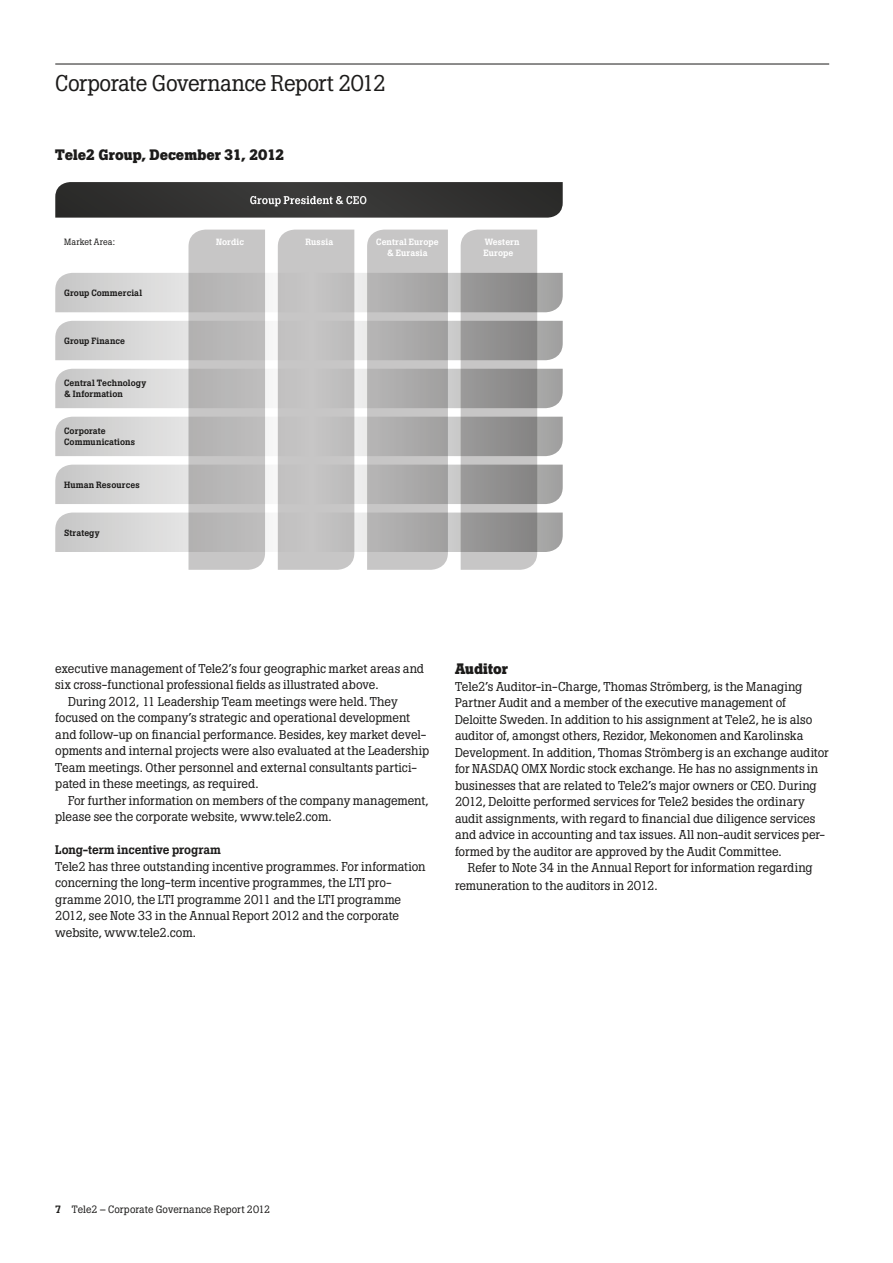
<style>
.page{position:relative;width:893px;height:1263px;background:#fff}
.page>*{position:absolute;margin:0;border:0;box-sizing:border-box;transform-origin:0 0}
.t1{font:22.5px "Boton Pro";letter-spacing:-.02em;color:#1c1b1a}
.t2{font:700 15px "Boton Pro";color:#1c1b1a}
.t3{font:12.75px/16.5px "Boton Pro";letter-spacing:-.005em;color:#1c1b1a}
.t4{font:500 12.3px "Boton Pro";letter-spacing:-.005em;color:#1c1b1a}
.t5{font:500 11.25px "Boton Pro";letter-spacing:.005em;color:#fff}
.t6{font:10.5px "Boton Pro";letter-spacing:.005em;color:#1c1b1a}
.t7{font:500 9px/10.8px "Boton Pro";letter-spacing:.01em;color:#1c1b1a}
.t8{font:500 9px/10.8px "Boton Pro";letter-spacing:.01em;color:#fff}
.t9{font:9px "Boton Pro";letter-spacing:.01em;color:#1c1b1a}
.s1{font-weight:500}
</style>
<div class="page">
<svg style="left:55px;top:182px;width:508px;height:36px;background:#363635"></svg>
<svg style="left:55px;top:230px;width:508px;height:340px;background:#c6c5c5"></svg>
<hr style="left:55px;top:64px;width:774px;height:1px;background:#1c1b1a">
<h1 class="t1" style="left:55px;top:69px;width:332px">Corporate Governance Report 2012</h1>
<p class="t2" style="left:55px;top:145px;width:231px">Tele2 Group, December 31, 2012</p>
<p class="t5" style="left:250px;top:193px;width:119px">Group President &amp; CEO</p>
<p class="t8" style="left:216px;top:236px;width:29px">Nordic</p>
<p class="t8" style="left:305px;top:236px;width:29px">Russia</p>
<p class="t8" style="left:483px;top:236px;width:38px">Western<br>Europe</p>
<p class="t9" style="left:64px;top:236px;width:52px">Market Area:</p>
<p class="t8" style="left:376px;top:236px;width:64px;text-align:center">Central Europe &amp; Eurasia</p>
<p class="t7" style="left:64px;top:287px;width:80px">Group Commercial</p>
<p class="t7" style="left:64px;top:335px;width:62px">Group Finance</p>
<p class="t7" style="left:64px;top:378px;width:84px">Central Technology &amp; Information</p>
<p class="t7" style="left:64px;top:426px;width:72px">Corporate<br>Communications</p>
<p class="t7" style="left:64px;top:479px;width:77px">Human Resources</p>
<p class="t7" style="left:64px;top:527px;width:37px">Strategy</p>
<p class="t3" style="left:55px;top:660px;width:370px">executive management of Tele2’s four geographic market areas and</p>
<p class="t3" style="left:55px;top:676px;width:325px">six cross-functional professional fields as illustrated above.</p>
<p class="t3" style="left:68px;top:693px;width:331px">During 2012, 11 Leadership Team meetings were held. They</p>
<p class="t3" style="left:55px;top:709px;width:356px">focused on the company’s strategic and operational development</p>
<p class="t3" style="left:55px;top:726px;width:373px">and follow-up on financial performance. Besides, key market devel-</p>
<p class="t3" style="left:55px;top:742px;width:375px">opments and internal projects were also evaluated at the Leadership</p>
<p class="t3" style="left:55px;top:759px;width:363px">Team meetings. Other personnel and external consultants partici-</p>
<p class="t3" style="left:55px;top:775px;width:205px">pated in these meetings, as required.</p>
<p class="t3" style="left:68px;top:792px;width:362px">For further information on members of the company management,</p>
<p class="t3" style="left:55px;top:808px;width:278px">please see the corporate website, www.tele2.com.</p>
<p class="t4" style="left:55px;top:842px;width:167px">Long-term incentive program</p>
<p class="t3" style="left:55px;top:858px;width:372px">Tele2 has three outstanding incentive programmes. For information concerning the long-term incentive programmes, the LTI pro&shy;gramme 2010, the LTI programme 2011 and the LTI programme 2012, see Note 33 in the Annual Report 2012 and the corporate website, www.tele2.com.</p>
<p class="t2" style="left:455px;top:659px;width:54px">Auditor</p>
<p class="t3" style="left:455px;top:678px;width:375px">Tele2’s Auditor-in-Charge, Thomas Strömberg, is the Managing Partner Audit and a member of the executive management of Deloitte Sweden. In addition to his assignment at Tele2, he is also auditor of, amongst others, Rezidor, Mekonomen and Karolinska Development. In addition, Thomas Strömberg is an exchange auditor for NASDAQ OMX Nordic stock exchange. He has no assignments in businesses that are related to Tele2’s major owners or CEO. During 2012, Deloitte performed services for Tele2 besides the ordinary audit assignments, with regard to financial due diligence services and advice in accounting and tax issues. All non-audit services per&shy;formed by the auditor are approved by the Audit Committee.</p>
<p class="t3" style="left:455px;top:859px;width:359px;line-height:18px;text-indent:13px">Refer to Note 34 in the Annual Report for information regarding remuneration to the auditors in 2012.</p>
<p class="t6" style="left:55px;top:1203px;width:216px"><span class="s1">7</span> Tele2 – Corporate Governance Report 2012</p>
</div>
